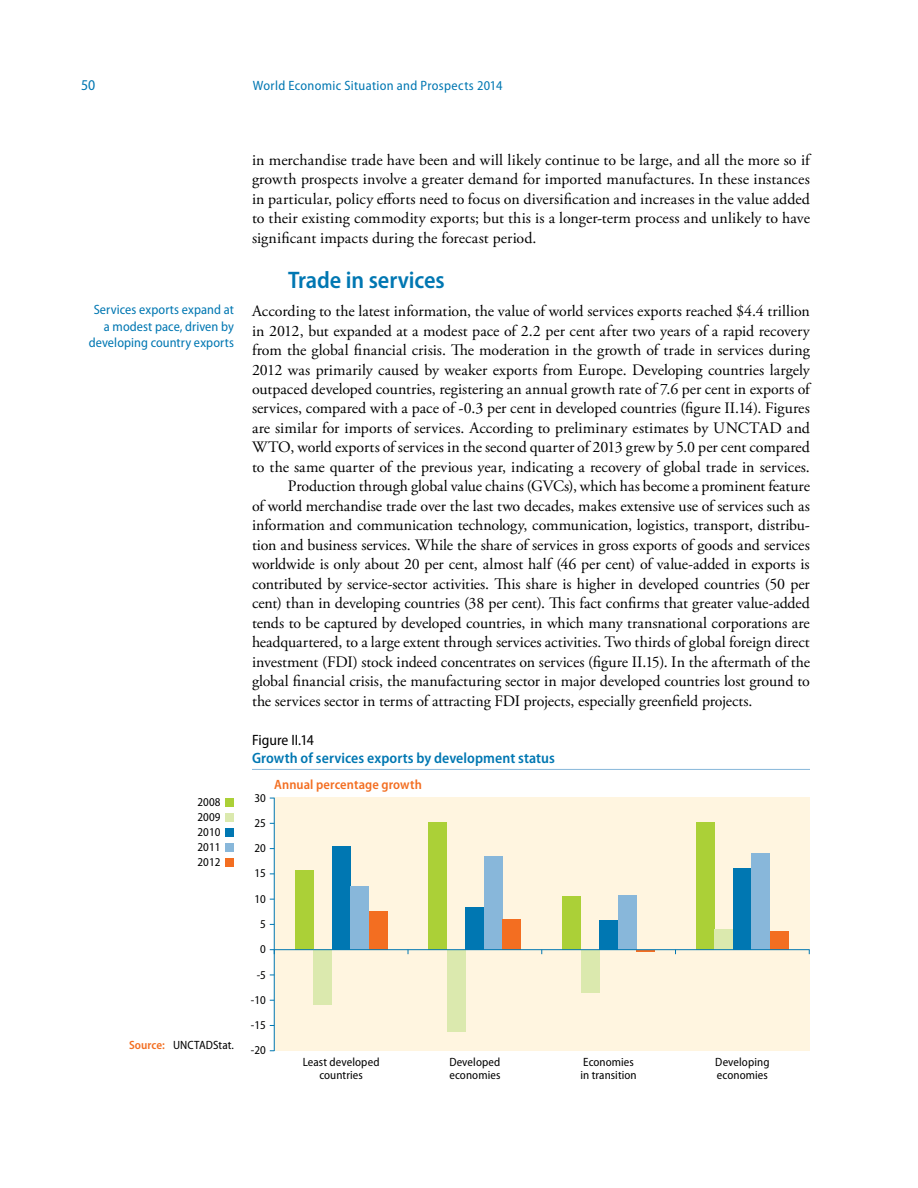
<style>
.page{position:relative;width:918px;height:1188px;background:#fff}
.page>*{position:absolute;margin:0;border:0;box-sizing:border-box;transform-origin:0 0}
.t1{font:600 semi-condensed 24px "Myriad Pro";letter-spacing:-.005em;color:#0077b2}
.t2{font:15.9px/19.5px "Adobe Garamond Pro";color:#000;text-align:justify}
.t3{font:600 semi-condensed 15px "Myriad Pro";letter-spacing:.005em;color:#0077b2}
.t4{font:semi-condensed 15px "Myriad Pro";color:#000}
.t5{font:semi-condensed 15px "Myriad Pro";color:#0077b2}
.t6{font:semi-condensed 13.5px/16.5px "Myriad Pro";letter-spacing:.01em;color:#0077b2;text-align:right}
.t7{font:600 semi-condensed 13.5px "Myriad Pro";letter-spacing:.005em;color:#f36e21}
.t8{font:semi-condensed 12px/13.5px "Myriad Pro";letter-spacing:.005em;color:#000}
.s1{font-weight:600;color:#f36e21}
</style>
<div class="page">
<hr style="left:252px;top:769px;width:558px;height:1px;background:#88b7da">
<div style="left:274px;top:798px;width:536px;height:253px;background:#fff5e0"></div>
<div style="left:295px;top:871px;width:18px;height:79px;background:#abd037"></div>
<div style="left:313px;top:950px;width:19px;height:55px;background:#dbe9ae"></div>
<div style="left:332px;top:846px;width:18px;height:104px;background:#0077b2"></div>
<div style="left:350px;top:886px;width:19px;height:64px;background:#88b7da"></div>
<div style="left:369px;top:911px;width:19px;height:39px;background:#f36e21"></div>
<div style="left:429px;top:822px;width:18px;height:128px;background:#abd037"></div>
<div style="left:447px;top:950px;width:19px;height:82px;background:#dbe9ae"></div>
<div style="left:466px;top:907px;width:18px;height:43px;background:#0077b2"></div>
<div style="left:484px;top:856px;width:19px;height:94px;background:#88b7da"></div>
<div style="left:503px;top:919px;width:18px;height:31px;background:#f36e21"></div>
<div style="left:562px;top:896px;width:19px;height:54px;background:#abd037"></div>
<div style="left:581px;top:950px;width:18px;height:43px;background:#dbe9ae"></div>
<div style="left:599px;top:921px;width:19px;height:29px;background:#0077b2"></div>
<div style="left:618px;top:895px;width:18px;height:55px;background:#88b7da"></div>
<svg style="left:636px;top:950px;width:19px;height:1px"></svg>
<div style="left:696px;top:822px;width:19px;height:128px;background:#abd037"></div>
<div style="left:715px;top:929px;width:18px;height:21px;background:#dbe9ae"></div>
<div style="left:733px;top:868px;width:19px;height:82px;background:#0077b2"></div>
<div style="left:752px;top:854px;width:18px;height:96px;background:#88b7da"></div>
<div style="left:770px;top:931px;width:19px;height:19px;background:#f36e21"></div>
<hr style="left:274px;top:798px;width:1px;height:253px;background:#0077b2">
<hr style="left:274px;top:949px;width:536px;height:1px;background:#0077b2">
<svg style="left:270px;top:949px;width:5px;height:5px"></svg>
<div style="left:225px;top:798px;width:9px;height:9px;background:#abd037"></div>
<div style="left:225px;top:813px;width:9px;height:9px;background:#dbe9ae"></div>
<div style="left:225px;top:828px;width:9px;height:9px;background:#0077b2"></div>
<div style="left:225px;top:843px;width:9px;height:9px;background:#88b7da"></div>
<div style="left:225px;top:858px;width:9px;height:9px;background:#f36e21"></div>
<p class="t5" style="left:81px;top:77px;width:16px">50</p>
<p class="t6" style="left:253px;top:78px;width:251px">World Economic Situation and Prospects 2014</p>
<p class="t6" style="left:89px;top:302px;width:147px">Services exports expand at a modest pace, driven by developing country exports</p>
<p class="t8" style="left:198px;top:795px;width:24px;line-height:15px;text-align:justify">2008<br>2009<br>2010<br>2011<br>2012</p>
<p class="t8" style="left:129px;top:1039px;width:106px"><span class="s1">Source:</span> UNCTADStat.</p>
<p class="t2" style="left:252px;top:150px;width:560px">in merchandise trade have been and will likely continue to be large, and all the more so if growth prospects involve a greater demand for imported manufactures. In these instances in particular, policy efforts need to focus on diversification and increases in the value added to their existing commodity exports; but this is a longer-term process and unlikely to have significant impacts during the forecast period.</p>
<h1 class="t1" style="left:288px;top:266px;width:158px">Trade in services</h1>
<p class="t2" style="left:252px;top:302px;width:559px">According to the latest information, the value of world services exports reached $4.4 trillion</p>
<p class="t2" style="left:252px;top:321px;width:559px">in 2012, but expanded at a modest pace of 2.2 per cent after two years of a rapid recovery</p>
<p class="t2" style="left:252px;top:341px;width:559px">from the global financial crisis. The moderation in the growth of trade in services during</p>
<p class="t2" style="left:252px;top:360px;width:559px">2012 was primarily caused by weaker exports from Europe. Developing countries largely</p>
<p class="t2" style="left:252px;top:380px;width:559px">outpaced developed countries, registering an annual growth rate of 7.6 per cent in exports of</p>
<p class="t2" style="left:252px;top:399px;width:559px">services, compared with a pace of -0.3 per cent in developed countries (figure II.14). Figures</p>
<p class="t2" style="left:252px;top:419px;width:559px">are similar for imports of services. According to preliminary estimates by UNCTAD and</p>
<p class="t2" style="left:252px;top:438px;width:560px">WTO, world exports of services in the second quarter of 2013 grew by 5.0 per cent compared</p>
<p class="t2" style="left:252px;top:458px;width:559px">to the same quarter of the previous year, indicating a recovery of global trade in services.</p>
<p class="t2" style="left:288px;top:477px;width:523px">Production through global value chains (GVCs), which has become a prominent feature</p>
<p class="t2" style="left:252px;top:497px;width:560px">of world merchandise trade over the last two decades, makes extensive use of services such as</p>
<p class="t2" style="left:252px;top:516px;width:558px">information and communication technology, communication, logistics, transport, distribu-</p>
<p class="t2" style="left:252px;top:536px;width:559px">tion and business services. While the share of services in gross exports of goods and services</p>
<p class="t2" style="left:252px;top:555px;width:559px">worldwide is only about 20 per cent, almost half (46 per cent) of value-added in exports is</p>
<p class="t2" style="left:252px;top:575px;width:559px">contributed by service-sector activities. This share is higher in developed countries (50 per</p>
<p class="t2" style="left:252px;top:594px;width:559px">cent) than in developing countries (38 per cent). This fact confirms that greater value-added</p>
<p class="t2" style="left:252px;top:614px;width:559px">tends to be captured by developed countries, in which many transnational corporations are</p>
<p class="t2" style="left:252px;top:633px;width:559px">headquartered, to a large extent through services activities. Two thirds of global foreign direct</p>
<p class="t2" style="left:252px;top:653px;width:559px">investment (FDI) stock indeed concentrates on services (figure II.15). In the aftermath of the</p>
<p class="t2" style="left:252px;top:672px;width:559px">global financial crisis, the manufacturing sector in major developed countries lost ground to</p>
<p class="t2" style="left:252px;top:692px;width:502px">the services sector in terms of attracting FDI projects, especially greenfield projects.</p>
<p class="t4" style="left:252px;top:732px;width:63px">Figure II.14</p>
<p class="t3" style="left:252px;top:750px;width:304px">Growth of services exports by development status</p>
<p class="t7" style="left:274px;top:777px;width:149px">Annual percentage growth</p>
<p class="t8" style="left:255px;top:791px;width:13px">30</p>
<p class="t8" style="left:255px;top:816px;width:13px">25</p>
<p class="t8" style="left:255px;top:842px;width:13px">20</p>
<p class="t8" style="left:255px;top:867px;width:13px">15</p>
<p class="t8" style="left:255px;top:892px;width:13px">10</p>
<p class="t8" style="left:260px;top:917px;width:7px">5</p>
<p class="t8" style="left:260px;top:943px;width:7px">0</p>
<p class="t8" style="left:257px;top:968px;width:11px">-5</p>
<p class="t8" style="left:251px;top:993px;width:16px">-10</p>
<p class="t8" style="left:251px;top:1019px;width:16px">-15</p>
<p class="t8" style="left:251px;top:1044px;width:16px">-20</p>
<p class="t8" style="left:303px;top:1055px;width:78px;text-align:center">Least developed countries</p>
<p class="t8" style="left:449px;top:1055px;width:53px">Developed economies</p>
<p class="t8" style="left:581px;top:1055px;width:58px">Economies in transition</p>
<p class="t8" style="left:715px;top:1055px;width:56px">Developing economies</p>
</div>
